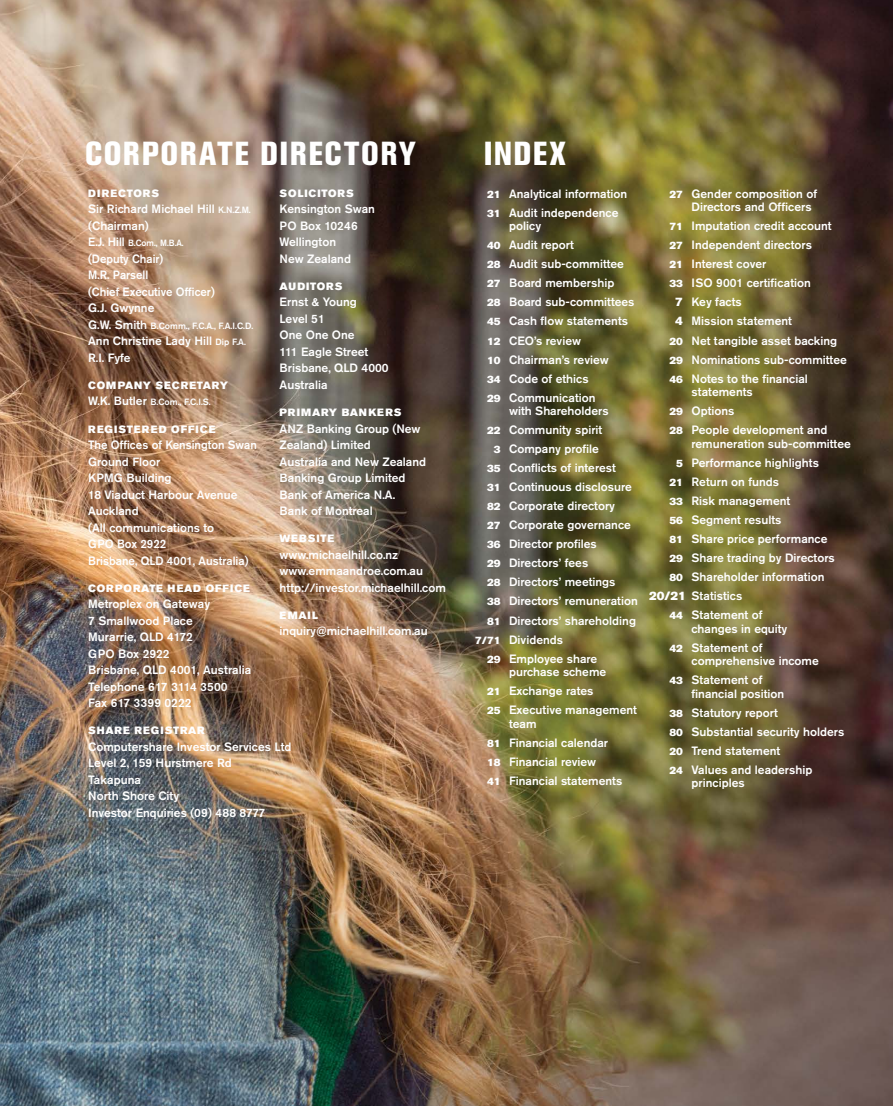
<style>
.page{position:relative;width:893px;height:1106px;background:#fff}
.page>*{position:absolute;margin:0;border:0;box-sizing:border-box;transform-origin:0 0}
.t1{font:800 condensed 33px "Akzidenz Grotesk Std";letter-spacing:.045em;color:#fff}
.t2{font:500 12px/16.5px "Akzidenz Grotesk Std";color:#fff}
.t3{font:500 12px/16.5px "Akzidenz Grotesk Std";color:#fff;scale:.96 1}
.t4{font:500 12px/16.5px "Akzidenz Grotesk Std";color:#fff;scale:.95 1}
.t5{font:10.5px "Akzidenz Grotesk Std Super";letter-spacing:.095em;color:#fff}
.t6{font:10.5px "Akzidenz Grotesk Std Super";letter-spacing:.065em;color:#fff}
.t7{font:10.5px "Akzidenz Grotesk Std Super";letter-spacing:.075em;color:#fff}
.t8{font:500 9px "Akzidenz Grotesk Std";color:#fff}
.t9{font:500 9px "Akzidenz Grotesk Std";color:#fff;scale:.95 1}
.s1{font-size:9px}
.s2{font-size:12px}
.s3{font-family:"Akzidenz Grotesk Std Super";font-weight:400;font-size:10.5px}
.s4{font-family:"Akzidenz Grotesk Std Super";font-weight:400}
</style>
<div class="page">
<img style="left:0;top:0;width:893px;height:1106px">
<h1 class="t1" style="left:85px;top:134px;width:333px">CORPORATE DIRECTORY</h1>
<h1 class="t1" style="left:484px;top:134px;width:83px">INDEX</h1>
<p class="t5" style="left:88px;top:187px;width:72px">DIRECTORS</p>
<p class="t2" style="left:88px;top:200px;width:164px">Sir Richard Michael Hill <span class="s1">K.N.Z.M. </span>(Chairman)</p>
<p class="t9" style="left:88px;top:237px;width:102px"><span class="s2">E.J. Hill</span> B.Com., M.B.A.</p>
<p class="t4" style="left:88px;top:250px;width:135px">(Deputy Chair)<br>M.R. Parsell<br>(Chief Executive Officer)<br>G.J. Gwynne</p>
<p class="t8" style="left:88px;top:320px;width:167px"><span class="s2">G.W. Smith</span> B.Comm., F.C.A., F.A.I.C.D.</p>
<p class="t2" style="left:88px;top:332px;width:159px">Ann Christine Lady Hill <span class="s1">Dip F.A.<br></span>R.I. Fyfe</p>
<p class="t6" style="left:88px;top:379px;width:141px">COMPANY SECRETARY</p>
<p class="t8" style="left:88px;top:397px;width:124px"><span class="s2">W.K. Butler</span> B.Com., F.C.I.S.</p>
<p class="t5" style="left:88px;top:423px;width:129px">REGISTERED OFFICE</p>
<p class="t3" style="left:88px;top:436px;width:177px">The Offices of Kensington Swan<br>Ground Floor<br>KPMG Building<br>18 Viaduct Harbour Avenue<br>Auckland<br>(All communications to<br>GPO Box 2922<br>Brisbane, QLD 4001, Australia)</p>
<p class="t5" style="left:88px;top:582px;width:163px">CORPORATE HEAD OFFICE</p>
<p class="t2" style="left:88px;top:595px;width:165px">Metroplex on Gateway<br>7 Smallwood Place<br>Murarrie, QLD 4172<br>GPO Box 2922<br>Brisbane, QLD 4001, Australia<br>Telephone 617 3114 3500<br>Fax 617 3399 0222</p>
<p class="t7" style="left:88px;top:724px;width:118px">SHARE REGISTRAR</p>
<p class="t2" style="left:88px;top:738px;width:205px">Computershare Investor Services Ltd<br>Level 2, 159 Hurstmere Rd<br>Takapuna<br>North Shore City<br>Investor Enquiries (09) 488 8777</p>
<p class="t5" style="left:280px;top:187px;width:76px">SOLICITORS</p>
<p class="t2" style="left:280px;top:200px;width:97px">Kensington Swan<br>PO Box 10246<br>Wellington<br>New Zealand</p>
<p class="t5" style="left:280px;top:280px;width:64px">AUDITORS</p>
<p class="t2" style="left:280px;top:293px;width:111px">Ernst &amp; Young<br>Level 51<br>One One One<br>111 Eagle Street<br>Brisbane, QLD 4000<br>Australia</p>
<p class="t5" style="left:280px;top:406px;width:123px">PRIMARY BANKERS</p>
<p class="t2" style="left:280px;top:420px;width:148px">ANZ Banking Group (New<br>Zealand) Limited<br>Australia and New Zealand<br>Banking Group Limited<br>Bank of America N.A.<br>Bank of Montreal</p>
<p class="t5" style="left:280px;top:532px;width:56px">WEBSITE</p>
<p class="t2" style="left:280px;top:546px;width:168px">www.michaelhill.co.nz www.emmaandroe.com.au http://investor.michaelhill.com</p>
<p class="t5" style="left:280px;top:609px;width:40px">EMAIL</p>
<p class="t2" style="left:280px;top:622px;width:150px">inquiry@michaelhill.com.au</p>
<p class="t2" style="left:487px;top:184px;width:142px;line-height:19px"><span class="s3">21</span> Analytical information<br><span class="s3">31</span> Audit independence</p>
<p class="t2" style="left:487px;top:216px;width:149px;line-height:19px;text-indent:22px">policy<br><span class="s3">40</span> Audit report<br><span class="s3">28</span> Audit sub-committee<br><span class="s3">27</span> Board membership<br><span class="s3">28</span> Board sub-committees<br><span class="s3">45</span> Cash flow statements<br><span class="s3">12</span> CEO’s review<br><span class="s3">10</span> Chairman’s review<br><span class="s3">34</span> Code of ethics<br><span class="s3">29</span> Communication</p>
<p class="t2" style="left:509px;top:402px;width:101px">with Shareholders</p>
<p class="t2" style="left:487px;top:421px;width:117px"><span class="s3">22</span> Community spirit</p>
<p class="t2" style="left:494px;top:440px;width:106px"><span class="s3">3</span> Company profile</p>
<p class="t2" style="left:487px;top:459px;width:130px"><span class="s3">35</span> Conflicts of interest</p>
<p class="t2" style="left:487px;top:478px;width:146px"><span class="s3">31</span> Continuous disclosure</p>
<p class="t2" style="left:487px;top:497px;width:129px"><span class="s3">82</span> Corporate directory</p>
<p class="t2" style="left:487px;top:516px;width:145px"><span class="s3">27</span> Corporate governance</p>
<p class="t2" style="left:487px;top:535px;width:111px"><span class="s3">36</span> Director profiles</p>
<p class="t2" style="left:487px;top:554px;width:103px"><span class="s3">29</span> Directors’ fees</p>
<p class="t2" style="left:487px;top:574px;width:130px"><span class="s3">28</span> Directors’ meetings</p>
<p class="t2" style="left:487px;top:593px;width:152px"><span class="s3">38</span> Directors’ remuneration</p>
<p class="t2" style="left:487px;top:612px;width:150px"><span class="s3">81</span> Directors’ shareholding</p>
<p class="t2" style="left:475px;top:631px;width:90px"><span class="s3">7/71</span> Dividends</p>
<p class="t2" style="left:487px;top:650px;width:112px"><span class="s3">29</span> Employee share</p>
<p class="t2" style="left:487px;top:662px;width:151px;line-height:19px;text-indent:22px">purchase scheme<br><span class="s3">21</span> Exchange rates<br><span class="s3">25</span> Executive management</p>
<p class="t2" style="left:487px;top:713px;width:137px;line-height:19px;text-indent:22px">team<br><span class="s3">81</span> Financial calendar<br><span class="s3">18</span> Financial review<br><span class="s3">41</span> Financial statements</p>
<p class="t2" style="left:691px;top:186px;width:127px;line-height:13.5px;text-indent:-22px"><span class="s3">27</span> Gender composition of<br>Directors and Officers</p>
<p class="t2" style="left:669px;top:218px;width:164px"><span class="s3">71</span> Imputation credit account</p>
<p class="t2" style="left:669px;top:237px;width:144px"><span class="s3">27</span> Independent directors</p>
<p class="t2" style="left:669px;top:256px;width:98px"><span class="s3">21</span> Interest cover</p>
<p class="t2" style="left:669px;top:275px;width:143px"><span class="s3">33</span> ISO 9001 certification</p>
<p class="t2" style="left:675px;top:294px;width:68px"><span class="s4">7</span> Key facts</p>
<p class="t2" style="left:675px;top:313px;width:118px"><span class="s4">4</span> Mission statement</p>
<p class="t2" style="left:669px;top:332px;width:169px"><span class="s3">20</span> Net tangible asset backing</p>
<p class="t2" style="left:669px;top:351px;width:179px"><span class="s3">29</span> Nominations sub-committee</p>
<p class="t2" style="left:669px;top:370px;width:140px"><span class="s3">46</span> Notes to the financial</p>
<p class="t2" style="left:669px;top:382px;width:159px;line-height:19px;text-indent:22px">statements<br><span class="s3">29</span> Options<br><span class="s3">28</span> People development and</p>
<p class="t2" style="left:691px;top:435px;width:161px">remuneration sub-committee</p>
<p class="t2" style="left:676px;top:454px;width:144px"><span class="s3">5</span> Performance highlights</p>
<p class="t2" style="left:669px;top:473px;width:111px"><span class="s3">21</span> Return on funds</p>
<p class="t2" style="left:669px;top:492px;width:122px"><span class="s3">33</span> Risk management</p>
<p class="t2" style="left:669px;top:511px;width:114px"><span class="s3">56</span> Segment results</p>
<p class="t2" style="left:669px;top:530px;width:160px"><span class="s3">81</span> Share price performance</p>
<p class="t2" style="left:669px;top:549px;width:167px"><span class="s3">29</span> Share trading by Directors</p>
<p class="t2" style="left:669px;top:568px;width:157px"><span class="s3">80</span> Shareholder information</p>
<p class="t2" style="left:649px;top:587px;width:95px"><span class="s4">20/21</span> Statistics</p>
<p class="t2" style="left:669px;top:606px;width:95px"><span class="s3">44</span> Statement of</p>
<p class="t2" style="left:669px;top:618px;width:119px;line-height:19px;text-indent:22px">changes in equity<br><span class="s3">42</span> Statement of</p>
<p class="t2" style="left:669px;top:651px;width:151px;line-height:19px;text-indent:22px">comprehensive income<br><span class="s3">43</span> Statement of</p>
<p class="t2" style="left:669px;top:683px;width:176px;line-height:19px;text-indent:22px">financial position<br><span class="s3">38</span> Statutory report<br><span class="s3">80</span> Substantial security holders<br><span class="s3">20</span> Trend statement<br><span class="s3">24</span> Values and leadership</p>
<p class="t2" style="left:691px;top:774px;width:55px">principles</p>
</div>
